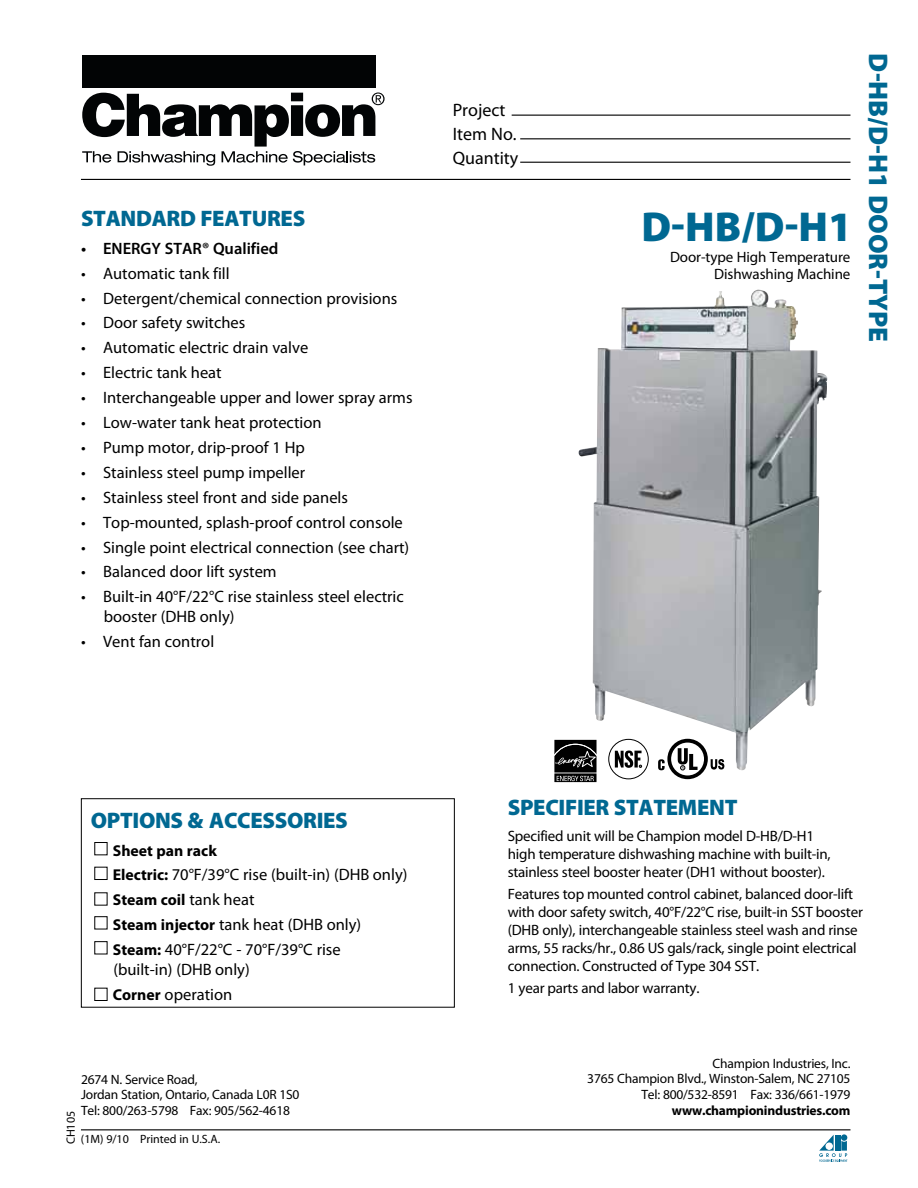
<style>
.page{position:relative;width:918px;height:1188px;background:#fff}
.page>*{position:absolute;margin:0;border:0;box-sizing:border-box;transform-origin:0 0}
.t1{font:900 42px "Myriad Pro";color:#006892}
.t2{font:900 27px "Myriad Pro";color:#006892}
.t3{font:900 22.5px "Myriad Pro";letter-spacing:-.015em;color:#006892}
.t4{font:18px/24px "Myriad Pro";color:#000}
.t5{font:16.5px/24.9px "Myriad Pro";color:#000}
.t6{font:600 16.5px "Myriad Pro";color:#000}
.t7{font:700 15.75px "Myriad Pro";color:#000}
.t8{font:15px/18px "Myriad Pro";letter-spacing:-.015em;color:#000}
.t9{font:13.5px/15.8px "Myriad Pro";letter-spacing:-.015em;color:#000;text-align:right}
.t10{font:700 13.5px "Myriad Pro";letter-spacing:-.015em;color:#000}
.t11{font:12px "Myriad Pro";color:#000}
.s1{font-weight:700;font-size:15.75px}
.s2{font-weight:400;font-size:16.5px}
</style>
<div class="page">
<hr style="left:81px;top:1129px;width:769px;height:1px;background:#000">
<svg style="left:819px;top:1135px;width:28px;height:27px"></svg>
<div style="left:82px;top:55px;width:294px;height:32px;background:#020405"></div>
<svg style="left:82px;top:92px;width:302px;height:74px"></svg>
<hr style="left:81px;top:179px;width:769px;height:1px;background:#000">
<div style="left:81px;top:798px;width:374px;height:210px;border:1px solid #000"></div>
<div style="left:94px;top:867px;width:13px;height:13px;border:1px solid #000"></div>
<div style="left:94px;top:842px;width:13px;height:13px;border:1px solid #000"></div>
<div style="left:608px;top:739px;width:41px;height:40px;border:1px solid #000;border-radius:50%"></div>
<hr style="left:520px;top:162px;width:330px;height:1px;background:#000">
<hr style="left:520px;top:138px;width:330px;height:1px;background:#000">
<hr style="left:512px;top:115px;width:338px;height:1px;background:#000">
<svg style="left:672px;top:772px;width:31px;height:7px"></svg>
<div style="left:554px;top:739px;width:43px;height:44px;background:#e4e4e4"></div>
<div style="left:554px;top:773px;width:43px;height:9px;background:#000"></div>
<svg style="left:554px;top:740px;width:43px;height:41px"></svg>
<div style="left:94px;top:988px;width:13px;height:13px;border:1px solid #000"></div>
<img style="left:577px;top:291px;width:250px;height:481px">
<h3 class="t3" style="left:81px;top:204px;width:223px">STANDARD FEATURES</h3>
<p class="t6" style="left:81px;top:238px;width:199px">• ENERGY STAR® Qualified</p>
<p class="t5" style="left:81px;top:260px;width:150px">• Automatic tank fill</p>
<p class="t5" style="left:81px;top:285px;width:318px">• Detergent/chemical connection provisions</p>
<p class="t5" style="left:81px;top:310px;width:166px">• Door safety switches</p>
<p class="t5" style="left:81px;top:335px;width:229px">• Automatic electric drain valve</p>
<p class="t5" style="left:81px;top:360px;width:142px">• Electric tank heat</p>
<p class="t5" style="left:81px;top:385px;width:333px">• Interchangeable upper and lower spray arms</p>
<p class="t5" style="left:81px;top:410px;width:242px">• Low-water tank heat protection</p>
<p class="t5" style="left:81px;top:435px;width:225px">• Pump motor, drip-proof 1 Hp</p>
<p class="t5" style="left:81px;top:460px;width:226px">• Stainless steel pump impeller</p>
<p class="t5" style="left:81px;top:484px;width:269px">• Stainless steel front and side panels</p>
<p class="t5" style="left:81px;top:509px;width:323px">• Top-mounted, splash-proof control console</p>
<p class="t5" style="left:81px;top:534px;width:330px">• Single point electrical connection (see chart)</p>
<p class="t5" style="left:81px;top:559px;width:197px">• Balanced door lift system</p>
<p class="t5" style="left:104px;top:587px;width:302px;line-height:19.5px;text-indent:-23px">• Built-in 40°F/22°C rise stainless steel electric booster (DHB only)</p>
<p class="t5" style="left:81px;top:628px;width:135px">• Vent fan control</p>
<p class="t4" style="left:453px;top:97px;width:67px">Project<br>Item No.<br>Quantity</p>
<h1 class="t1" style="left:641px;top:199px;width:212px">D-HB/D-H1</h1>
<p class="t8" style="left:670px;top:249px;width:182px;line-height:16.5px;text-align:right">Door-type High Temperature<br>Dishwashing Machine</p>
<h2 class="t2" style="left:896px;top:53px;width:290px;rotate:90deg">D-HB/D-H1 DOOR-TYPE</h2>
<h3 class="t3" style="left:91px;top:805px;width:256px">OPTIONS &amp; ACCESSORIES</h3>
<p class="t7" style="left:113px;top:840px;width:106px">Sheet pan rack</p>
<p class="t5" style="left:113px;top:862px;width:296px"><span class="s1">Electric:</span> 70°F/39°C rise (built-in) (DHB only)</p>
<p class="t7" style="left:113px;top:890px;width:143px">Steam coil <span class="s2">tank heat</span></p>
<p class="t5" style="left:113px;top:912px;width:250px"><span class="s1">Steam injector</span> tank heat (DHB only)<br><span class="s1">Steam:</span> 40°F/22°C - 70°F/39°C rise</p>
<p class="t5" style="left:113px;top:956px;width:138px">(built-in) (DHB only)<br><span class="s1">Corner</span> operation</p>
<p class="t9" style="left:81px;top:1071px;width:220px;text-align:left">2674 N. Service Road,<br>Jordan Station, Ontario, Canada L0R 1S0<br>Tel: 800/263-5798 Fax: 905/562-4618</p>
<p class="t11" style="left:64px;top:1144px;width:35px;rotate:-90deg">CH105</p>
<p class="t11" style="left:81px;top:1132px;width:141px">(1M) 9/10 Printed in U.S.A.</p>
<h3 class="t3" style="left:508px;top:793px;width:231px">SPECIFIER STATEMENT</h3>
<p class="t8" style="left:508px;top:827px;width:324px">Specified unit will be Champion model D-HB/D-H1 high temperature dishwashing machine with built-in, stainless steel booster heater (DH1 without booster).</p>
<p class="t8" style="left:508px;top:885px;width:357px">Features top mounted control cabinet, balanced door-lift with door safety switch, 40°F/22°C rise, built-in SST booster (DHB only), interchangeable stainless steel wash and rinse arms, 55 racks/hr., 0.86 US gals/rack, single point electrical connection. Constructed of Type 304 sst.</p>
<p class="t8" style="left:508px;top:979px;width:193px">1 year parts and labor warranty.</p>
<p class="t9" style="left:587px;top:1055px;width:265px">Champion Industries, Inc.<br>3765 Champion Blvd., Winston-Salem, NC 27105<br>Tel: 800/532-8591 Fax: 336/661-1979</p>
<p class="t10" style="left:672px;top:1101px;width:180px">www.championindustries.com</p>
</div>
